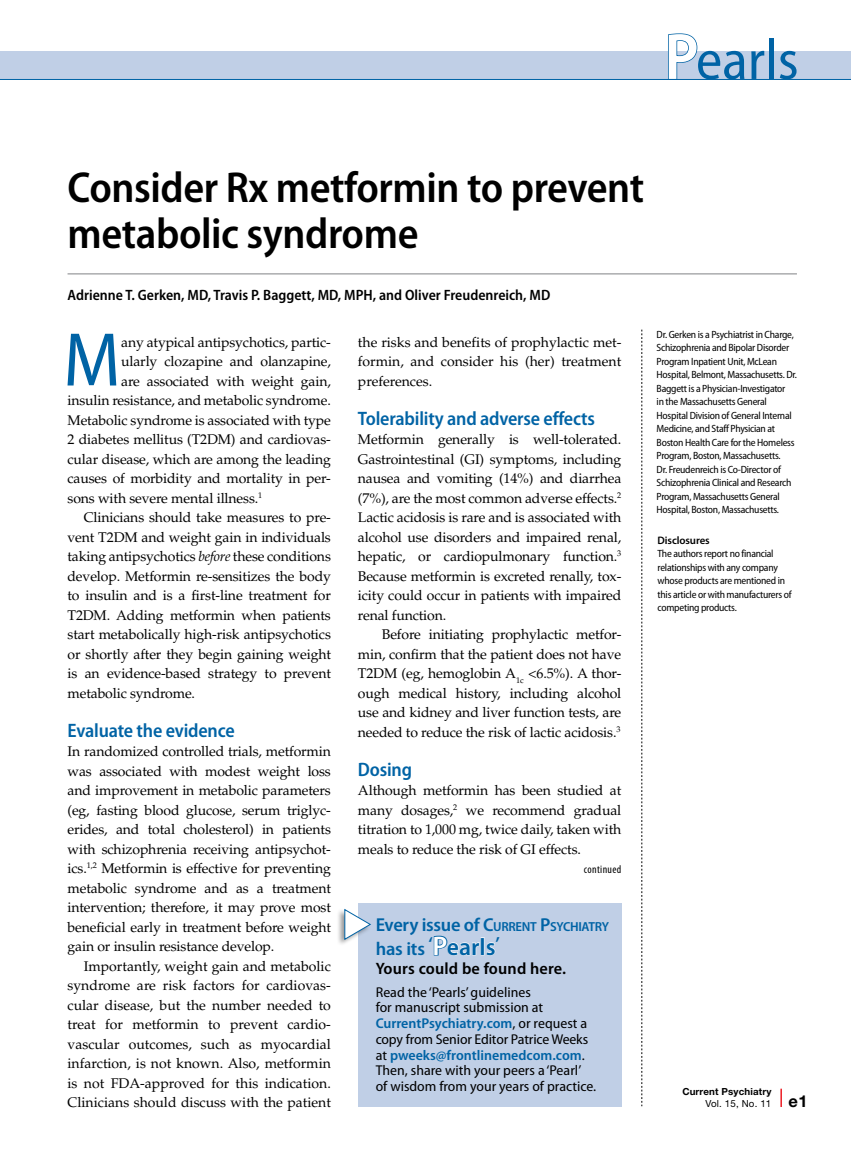
<style>
.page{position:relative;width:851px;height:1161px;background:#fff}
.page>*{position:absolute;margin:0;border:0;box-sizing:border-box;transform-origin:0 0}
.body_dropcap{font:semi-condensed 76.8px "Myriad Pro";color:#0063a5}
.t1{font:semi-condensed 57px "Myriad Pro";color:#0063a5}
.t2{font:600 semi-condensed 43.5px/46.5px "Myriad Pro";letter-spacing:-.01em;color:#000}
.sub2{font:600 semi-condensed 19.5px "Myriad Pro";letter-spacing:-.01em;color:#0063a5}
.t3{font:600 semi-condensed 18.75px "Myriad Pro";letter-spacing:-.01em;color:#0063a5;scale:1.06 1}
.t4{font:600 semi-condensed 16.5px "Myriad Pro";letter-spacing:.01em;color:#000;scale:1.06 1}
.t5{font:700 16.5px "Helvetica Neue LT Std";color:#000}
.bbody_byline{font:600 semi-condensed 15px "Myriad Pro";color:#000}
.t6{font:semi-condensed 14.25px/15.8px "Myriad Pro";color:#000;scale:1.06 1}
.body_indent{font:14.1px/19.5px "Palatino LT Std";letter-spacing:-.01em;color:#000;text-align:justify}
.body{font:14.1px/19.5px "Palatino LT Std";letter-spacing:-.01em;color:#000;text-align:justify}
.body_dropcap-2{font:14.1px "Palatino LT Std";letter-spacing:-.01em;color:#000}
.t7{font:600 semi-condensed 13.2px "Myriad Pro";letter-spacing:-.02em;color:#0063a5;scale:1.06 1}
.t8{font:condensed 11.25px "Myriad Pro";letter-spacing:.03em;color:#000}
.bbody_disclosure{font:600 10.8px "Myriad Pro";letter-spacing:-.01em;color:#000}
.body_af{font:semi-condensed 10.5px/13.5px "Myriad Pro";letter-spacing:-.025em;color:#000}
.disclosure{font:semi-condensed 10.5px/13.5px "Myriad Pro";letter-spacing:-.025em;color:#000}
.t9{font:700 9.75px "Helvetica Neue LT Std";letter-spacing:.015em;color:#000}
.t10{font:9.75px "Helvetica Neue LT Std";letter-spacing:.015em;color:#000}
.s1{font-weight:600;font-size:66px;color:#fff}
.s2{font-style:italic}
.s3{font-size:18.75px}
.s4{font-size:27px;color:#fff}
.s5{font-size:24px}
.s6{font-weight:600;color:#0063a5}
</style>
<div class="page">
<svg style="left:641px;top:330px;width:1px;height:776px"></svg>
<hr style="left:68px;top:274px;width:728px;height:1px;background:#808285">
<svg style="left:780px;top:1089px;width:1px;height:18px"></svg>
<div style="left:0;top:51px;width:850px;height:28px;background:#c0cfe6"></div>
<svg style="left:668px;top:33px;width:30px;height:46px"></svg>
<hr style="left:0;top:79px;width:850px;height:1px;background:#0063a5">
<div style="left:358px;top:903px;width:263px;height:204px;background:#c0cfe6"></div>
<svg style="left:433px;top:935px;width:47px;height:21px"></svg>
<div style="left:481px;top:938px;width:3px;height:17px;border:1px solid #fff"></div>
<svg style="left:486px;top:942px;width:9px;height:14px"></svg>
<div style="left:336px;top:908px;width:36px;height:39px;background:#000;opacity:.4"></div>
<svg style="left:344px;top:908px;width:27px;height:32px"></svg>
<h2 class="t1" style="left:664px;top:25px;width:136px"><span class="s1">P</span>earls</h2>
<p class="t2" style="left:68px;top:163px;width:578px">Consider Rx metformin to prevent metabolic syndrome</p>
<p class="bbody_byline" style="left:68px;top:286px;width:484px">Adrienne T. Gerken, MD, Travis P. Baggett, MD, MPH, and Oliver Freudenreich, MD</p>
<p class="body_dropcap" style="left:63px;top:313px;width:58px">M</p>
<p class="body_dropcap-2" style="left:121px;top:333px;width:211px">any atypical antipsychotics, partic-</p>
<p class="body_dropcap-2" style="left:121px;top:353px;width:211px">ularly clozapine and olanzapine,</p>
<p class="body_dropcap-2" style="left:121px;top:372px;width:211px">are associated with weight gain,</p>
<p class="body_dropcap-2" style="left:68px;top:392px;width:265px">insulin resistance, and metabolic syndrome.</p>
<p class="body_dropcap-2" style="left:68px;top:411px;width:265px">Metabolic syndrome is associated with type</p>
<p class="body_dropcap-2" style="left:68px;top:431px;width:265px">2 diabetes mellitus (T2DM) and cardiovas-</p>
<p class="body_dropcap-2" style="left:68px;top:450px;width:265px">cular disease, which are among the leading</p>
<p class="body_dropcap-2" style="left:68px;top:470px;width:265px">causes of morbidity and mortality in per-</p>
<p class="body_dropcap-2" style="left:68px;top:489px;width:196px">sons with severe mental illness.<sup>1</sup></p>
<p class="body_indent" style="left:68px;top:508px;width:265px;text-indent:16px">Clinicians should take measures to pre&shy;vent T2DM and weight gain in individuals taking antipsychotics <span class="s2">before</span> these conditions develop. Metformin re-sensitizes the body to insulin and is a first-line treatment for T2DM. Adding metformin when patients start metabolically high-risk antipsychotics or shortly after they begin gaining weight is an evidence-based strategy to prevent metabolic syndrome.</p>
<p class="sub2" style="left:68px;top:718px;width:169px">Evaluate the evidence</p>
<p class="body" style="left:68px;top:742px;width:265px">In randomized controlled trials, metformin was associated with modest weight loss and improvement in metabolic parameters (eg, fasting blood glucose, serum triglyc&shy;erides, and total cholesterol) in patients with schizophrenia receiving antipsychot&shy;ics.<sup>1,2</sup> Metformin is effective for preventing metabolic syndrome and as a treatment intervention; therefore, it may prove most beneficial early in treatment before weight gain or insulin resistance develop.</p>
<p class="body_indent" style="left:68px;top:956px;width:265px;text-indent:16px">Importantly, weight gain and metabolic syndrome are risk factors for cardiovas&shy;cular disease, but the number needed to treat for metformin to prevent cardio&shy;vascular outcomes, such as myocardial infarction, is not known. Also, metformin is not FDA-approved for this indication.<br>Clinicians should discuss with the patient</p>
<p class="body_indent" style="left:358px;top:332px;width:265px">the risks and benefits of prophylactic met&shy;formin, and consider his (her) treatment preferences.</p>
<p class="sub2" style="left:358px;top:406px;width:238px">Tolerability and adverse effects</p>
<p class="body" style="left:358px;top:430px;width:265px">Metformin generally is well-tolerated.<br>Gastrointestinal (GI) symptoms, including nausea and vomiting (14%) and diarrhea (7%), are the most common adverse effects.<sup>2<br></sup>Lactic acidosis is rare and is associated with alcohol use disorders and impaired renal, hepatic, or cardiopulmonary function.<sup>3<br></sup>Because metformin is excreted renally, tox&shy;icity could occur in patients with impaired renal function.</p>
<p class="body_indent" style="left:358px;top:625px;width:265px;text-indent:24px">Before initiating prophylactic metfor&shy;min, confirm that the patient does not have T2DM (eg, hemoglobin A<sub>1c</sub> &lt;6.5%). A thor&shy;ough medical history, including alcohol use and kidney and liver function tests, are needed to reduce the risk of lactic acidosis.<sup>3</sup></p>
<p class="sub2" style="left:358px;top:757px;width:56px">Dosing</p>
<p class="body" style="left:358px;top:781px;width:265px">Although metformin has been studied at many dosages,<sup>2</sup> we recommend gradual titration to 1,000 mg, twice daily, taken with meals to reduce the risk of GI effects.</p>
<p class="t8" style="left:584px;top:862px;width:39px">continued</p>
<p class="t7" style="left:376px;top:918px;width:221px"><span class="s3">Every issue of</span> <span class="s3">C</span>URRENT <span class="s3">P</span>SYCHIATRY</p>
<p class="t3" style="left:376px;top:937px;width:119px">has its ‘<span class="s4">P</span><span class="s5">earls</span>’</p>
<p class="t4" style="left:376px;top:958px;width:181px">Yours could be found here.</p>
<p class="t6" style="left:376px;top:984px;width:209px">Read the ‘Pearls’ guidelines<br>for manuscript submission at <span class="s6">CurrentPsychiatry.com</span>, or request a copy from Senior Editor Patrice Weeks at <span class="s6">pweeks@frontlinemedcom.com</span>.<br>Then, share with your peers a ‘Pearl’ of wisdom from your years of practice.</p>
<p class="body_af" style="left:656px;top:327px;width:142px">Dr. Gerken is a Psychiatrist in Charge, Schizophrenia and Bipolar Disorder Program Inpatient Unit, McLean Hospital, Belmont, Massachusetts. Dr.<br>Baggett is a Physician-Investigator<br>in the Massachusetts General Hospital Division of General Internal Medicine, and Staff Physician at Boston Health Care for the Homeless Program, Boston, Massachusetts.<br>Dr. Freudenreich is Co-Director of Schizophrenia Clinical and Research Program, Massachusetts General Hospital, Boston, Massachusetts.</p>
<p class="bbody_disclosure" style="left:657px;top:533px;width:54px">Disclosures</p>
<p class="disclosure" style="left:657px;top:547px;width:136px">The authors report no financial relationships with any company whose products are mentioned in this article or with manufacturers of competing products.</p>
<p class="t9" style="left:682px;top:1085px;width:90px">Current Psychiatry</p>
<p class="t10" style="left:705px;top:1098px;width:67px">Vol. 15, No. 11</p>
<p class="t5" style="left:788px;top:1091px;width:20px">e1</p>
</div>
